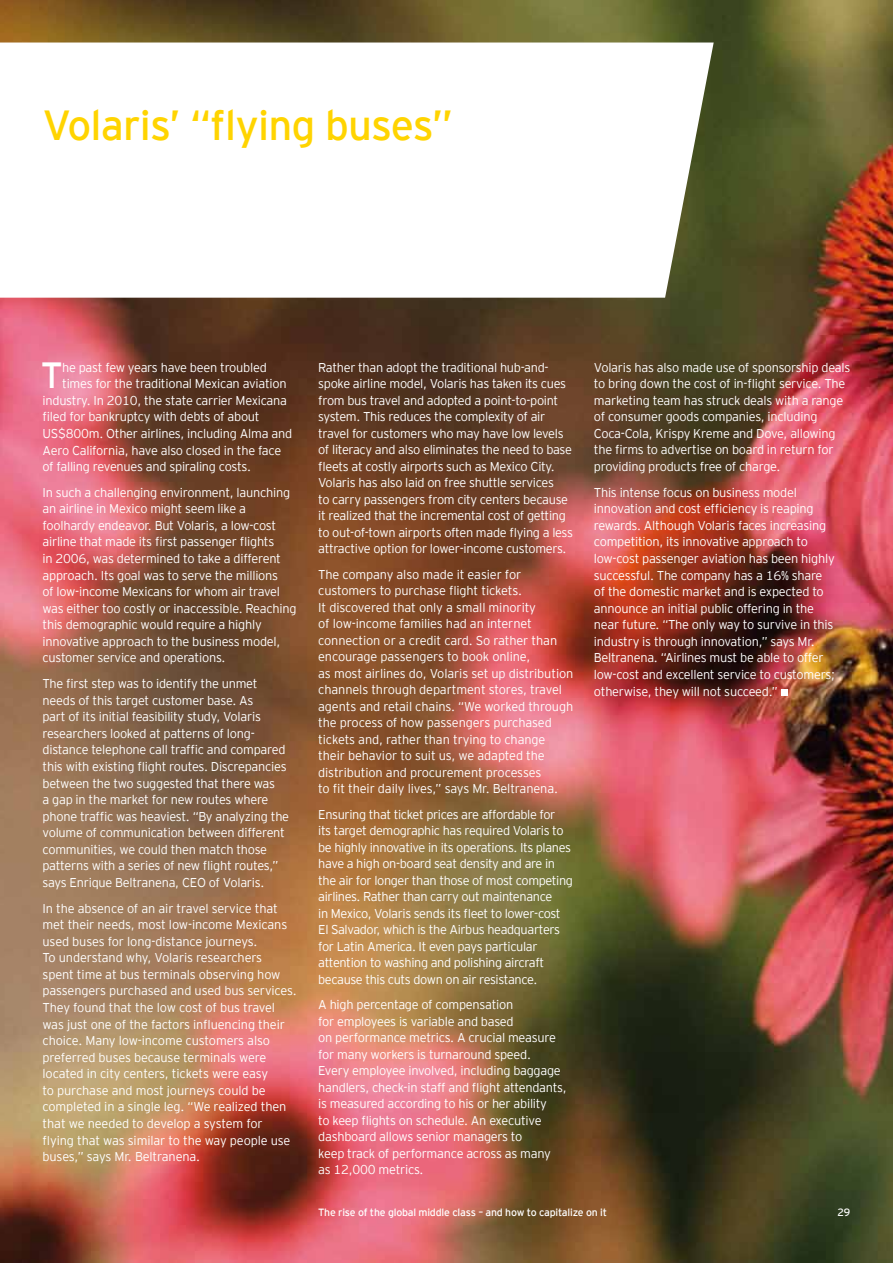
<style>
.page{position:relative;width:893px;height:1263px;background:#fff}
.page>*{position:absolute;margin:0;border:0;box-sizing:border-box;transform-origin:0 0}
.t1{font:42px "EY Interstate";letter-spacing:-.02em;color:#ffd400}
.t2{font:300 36.45px "EY Interstate";color:#fff}
.t3{font:300 12.75px/16.5px "EY Interstate";letter-spacing:-.02em;color:#fff}
.t4{font:10.5px "EY Interstate";letter-spacing:-.02em;color:#fff}
</style>
<div class="page">
<img style="left:0;top:0;width:893px;height:1263px">
<svg style="left:0;top:43px;width:714px;height:255px"></svg>
<div style="left:781px;top:689px;width:6px;height:7px;background:#fff"></div>
<h1 class="t1" style="left:43px;top:95px;width:412px">Volaris’ “flying buses”</h1>
<h2 class="t2" style="left:41px;top:349px;width:24px">T</h2>
<p class="t3" style="left:62px;top:358px;width:206px">he past few years have been troubled</p>
<p class="t3" style="left:62px;top:375px;width:226px">times for the traditional Mexican aviation</p>
<p class="t3" style="left:43px;top:391px;width:246px">industry. In 2010, the state carrier Mexicana</p>
<p class="t3" style="left:43px;top:408px;width:219px">filed for bankruptcy with debts of about</p>
<p class="t3" style="left:43px;top:424px;width:251px">US$800m. Other airlines, including Alma and</p>
<p class="t3" style="left:43px;top:441px;width:240px">Aero California, have also closed in the face</p>
<p class="t3" style="left:43px;top:458px;width:210px">of falling revenues and spiraling costs.</p>
<p class="t3" style="left:43px;top:483px;width:255px">In such a challenging environment, launching an airline in Mexico might seem like a foolhardy endeavor. But Volaris, a low-cost airline that made its first passenger flights<br>in 2006, was determined to take a different approach. Its goal was to serve the millions<br>of low-income Mexicans for whom air travel was either too costly or inaccessible. Reaching this demographic would require a highly innovative approach to the business model, customer service and operations.</p>
<p class="t3" style="left:43px;top:674px;width:248px">The first step was to identify the unmet needs of this target customer base. As<br>part of its initial feasibility study, Volaris researchers looked at patterns of long&shy;distance telephone call traffic and compared this with existing flight routes. Discrepancies between the two suggested that there was<br>a gap in the market for new routes where phone traffic was heaviest. “By analyzing the volume of communication between different communities, we could then match those patterns with a series of new flight routes,” says Enrique Beltranena, CEO of Volaris.</p>
<p class="t3" style="left:43px;top:899px;width:256px">In the absence of an air travel service that met their needs, most low-income Mexicans used buses for long-distance journeys.<br>To understand why, Volaris researchers<br>spent time at bus terminals observing how passengers purchased and used bus services.<br>They found that the low cost of bus travel was just one of the factors influencing their choice. Many low-income customers also preferred buses because terminals were located in city centers, tickets were easy<br>to purchase and most journeys could be completed in a single leg. “We realized then that we needed to develop a system for flying that was similar to the way people use buses,” says Mr. Beltranena.</p>
<p class="t3" style="left:318px;top:358px;width:256px">Rather than adopt the traditional hub-and&shy;spoke airline model, Volaris has taken its cues from bus travel and adopted a point-to-point system. This reduces the complexity of air travel for customers who may have low levels of literacy and also eliminates the need to base fleets at costly airports such as Mexico City.<br>Volaris has also laid on free shuttle services<br>to carry passengers from city centers because it realized that the incremental cost of getting to out-of-town airports often made flying a less attractive option for lower-income customers.</p>
<p class="t3" style="left:318px;top:565px;width:257px">The company also made it easier for customers to purchase flight tickets.<br>It discovered that only a small minority<br>of low-income families had an internet connection or a credit card. So rather than encourage passengers to book online,<br>as most airlines do, Volaris set up distribution channels through department stores, travel agents and retail chains. “We worked through the process of how passengers purchased tickets and, rather than trying to change their behavior to suit us, we adapted the distribution and procurement processes<br>to fit their daily lives,” says Mr. Beltranena.</p>
<p class="t3" style="left:318px;top:805px;width:256px">Ensuring that ticket prices are affordable for<br>its target demographic has required Volaris to be highly innovative in its operations. Its planes have a high on-board seat density and are in the air for longer than those of most competing airlines. Rather than carry out maintenance<br>in Mexico, Volaris sends its fleet to lower-cost El Salvador, which is the Airbus headquarters for Latin America. It even pays particular attention to washing and polishing aircraft because this cuts down on air resistance.</p>
<p class="t3" style="left:318px;top:996px;width:250px">A high percentage of compensation<br>for employees is variable and based<br>on performance metrics. A crucial measure for many workers is turnaround speed.<br>Every employee involved, including baggage handlers, check-in staff and flight attendants, is measured according to his or her ability<br>to keep flights on schedule. An executive dashboard allows senior managers to<br>keep track of performance across as many<br>as 12,000 metrics.</p>
<p class="t3" style="left:594px;top:358px;width:258px">Volaris has also made use of sponsorship deals to bring down the cost of in-flight service. The marketing team has struck deals with a range of consumer goods companies, including Coca-Cola, Krispy Kreme and Dove, allowing the firms to advertise on board in return for providing products free of charge.</p>
<p class="t3" style="left:594px;top:483px;width:243px">This intense focus on business model innovation and cost efficiency is reaping rewards. Although Volaris faces increasing competition, its innovative approach to low-cost passenger aviation has been highly successful. The company has a 16% share of the domestic market and is expected to announce an initial public offering in the near future. “The only way to survive in this industry is through innovation,” says Mr.<br>Beltranena. “Airlines must be able to offer low-cost and excellent service to customers; otherwise, they will not succeed.”</p>
<p class="t4" style="left:318px;top:1205px;width:290px">The rise of the global middle class – and how to capitalize on it</p>
<p class="t4" style="left:838px;top:1205px;width:14px">29</p>
</div>
